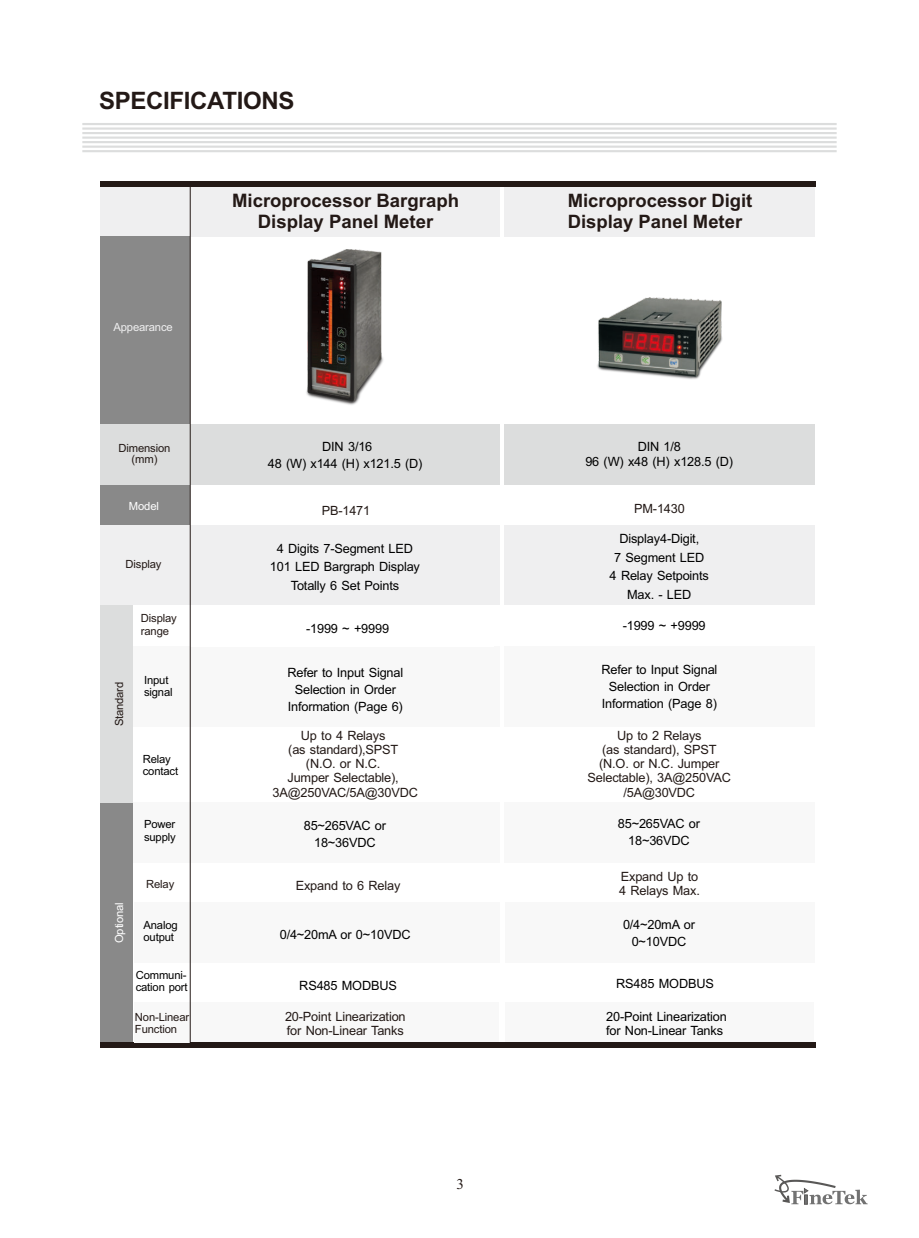
<style>
.page{position:relative;width:919px;height:1238px;background:#fff}
.page>*{position:absolute;margin:0;border:0;box-sizing:border-box;transform-origin:0 0}
.t1{font:700 24px "Arial";letter-spacing:-.015em;color:#231916}
.t2{font:700 18.6px/20.7px "Arial";color:#231916;text-align:center}
.t3{font:700 18.45px/20.5px "Arial";color:#231916}
.t4{font:15px "Times New Roman";color:#231916}
.t5{font:12.75px/17.1px "Arial";letter-spacing:-.015em;color:#000;text-align:center}
.t6{font:12.75px/14.2px "Arial";letter-spacing:-.015em;color:#231916}
.t7{font:11.25px/12.6px "Arial";letter-spacing:-.015em;color:#000}
.t8{font:11.25px/12.6px "Arial";letter-spacing:-.015em;color:#231916}
.t9{font:11.25px "Arial";letter-spacing:-.015em;color:#fff}
.t10{font:11.25px "Arial";letter-spacing:-.015em;color:#efeff0}
</style>
<div class="page">
<div style="left:505px;top:1002px;width:308px;height:40px;background:#f8f8f8"></div>
<div style="left:504px;top:646px;width:311px;height:81px;background:#f8f8f8"></div>
<div style="left:504px;top:802px;width:310px;height:60px;background:#f8f8f8"></div>
<div style="left:505px;top:902px;width:309px;height:60px;background:#f8f8f8"></div>
<div style="left:190px;top:181px;width:310px;height:56px;background:#efeff0"></div>
<div style="left:504px;top:181px;width:311px;height:56px;background:#efeff0"></div>
<div style="left:100px;top:181px;width:90px;height:56px;background:#efeff0"></div>
<div style="left:189px;top:802px;width:311px;height:60px;background:#f8f8f8"></div>
<div style="left:190px;top:1002px;width:309px;height:40px;background:#f8f8f8"></div>
<div style="left:190px;top:902px;width:310px;height:60px;background:#f8f8f8"></div>
<div style="left:189px;top:646px;width:311px;height:81px;background:#f8f8f8"></div>
<div style="left:190px;top:526px;width:310px;height:79px;background:#efeff0"></div>
<div style="left:190px;top:425px;width:310px;height:60px;background:#dcdddd"></div>
<div style="left:504px;top:526px;width:310px;height:79px;background:#efeff0"></div>
<div style="left:504px;top:425px;width:310px;height:60px;background:#dcdddd"></div>
<div style="left:101px;top:236px;width:89px;height:290px;background:#898989"></div>
<div style="left:101px;top:526px;width:89px;height:79px;background:#efeff0"></div>
<div style="left:101px;top:425px;width:89px;height:60px;background:#dcdddd"></div>
<div style="left:133px;top:802px;width:56px;height:60px;background:#f8f8f8"></div>
<div style="left:133px;top:646px;width:56px;height:81px;background:#f8f8f8"></div>
<div style="left:100px;top:802px;width:33px;height:240px;background:#898989"></div>
<div style="left:100px;top:605px;width:33px;height:197px;background:#dcdddd"></div>
<div style="left:100px;top:181px;width:715px;height:5px;background:#231916"></div>
<hr style="left:82px;top:123px;width:754px;height:2px;background:#dcdddd">
<hr style="left:82px;top:127px;width:754px;height:3px;background:#dcdddd">
<hr style="left:82px;top:132px;width:754px;height:2px;background:#dcdddd">
<hr style="left:82px;top:136px;width:754px;height:3px;background:#dcdddd">
<hr style="left:82px;top:141px;width:754px;height:2px;background:#dcdddd">
<hr style="left:82px;top:145px;width:754px;height:3px;background:#dcdddd">
<hr style="left:82px;top:150px;width:754px;height:2px;background:#dcdddd">
<img style="left:597px;top:297px;width:126px;height:82px">
<div style="left:100px;top:1042px;width:715px;height:5px;background:#231916"></div>
<div style="left:134px;top:902px;width:56px;height:60px;background:#f8f8f8"></div>
<div style="left:134px;top:1002px;width:55px;height:40px;background:#f8f8f8"></div>
<hr style="left:190px;top:186px;width:1px;height:859px;background:#231916">
<img style="left:306px;top:249px;width:78px;height:156px">
<svg style="left:774px;top:1174px;width:93px;height:30px"></svg>
<h1 class="t1" style="left:99px;top:91px;width:197px">SPECIFICATIONS</h1>
<p class="t10" style="left:113px;top:323px;width:61px">Appearance</p>
<p class="t8" style="left:118px;top:444px;width:53px;line-height:10.5px;text-align:center">Dimension (mm)</p>
<p class="t9" style="left:129px;top:501px;width:32px">Model</p>
<p class="t8" style="left:125px;top:558px;width:37px">Display</p>
<p class="t8" style="left:114px;top:726px;width:46px;rotate:-90deg">Standard</p>
<p class="t8" style="left:141px;top:613px;width:37px">Display range</p>
<p class="t7" style="left:144px;top:674px;width:30px">Input signal</p>
<p class="t7" style="left:143px;top:753px;width:37px">Relay contact</p>
<p class="t7" style="left:144px;top:818px;width:33px">Power supply</p>
<p class="t9" style="left:115px;top:943px;width:42px;rotate:-90deg">Optional</p>
<p class="t8" style="left:146px;top:878px;width:30px">Relay</p>
<p class="t7" style="left:143px;top:919px;width:36px">Analog output</p>
<p class="t7" style="left:136px;top:969px;width:53px">Communi&shy;cation port</p>
<p class="t8" style="left:135px;top:1011px;width:56px">Non-Linear<br>Function</p>
<h2 class="t2" style="left:232px;top:192px;width:228px">Microprocessor Bargraph<br>Display Panel Meter</h2>
<p class="t5" style="left:268px;top:439px;width:156px">DIN 3/16<br>48 (W) x144 (H) x121.5 (D)</p>
<p class="t6" style="left:322px;top:504px;width:50px">PB-1471</p>
<p class="t5" style="left:270px;top:540px;width:151px;line-height:18.5px">4 Digits 7-Segment LED<br>101 LED Bargraph Display<br>Totally 6 Set Points</p>
<p class="t5" style="left:306px;top:620px;width:84px">-1999 ~ +9999</p>
<p class="t5" style="left:287px;top:665px;width:117px">Refer to Input Signal<br>Selection in Order<br>Information (Page 6)</p>
<p class="t6" style="left:272px;top:729px;width:147px;text-align:center">Up to 4 Relays<br>(as standard),SPST<br>(N.O. or N.C.<br>Jumper Selectable),<br>3A@250VAC/5A@30VDC</p>
<p class="t5" style="left:304px;top:817px;width:84px">85~265VAC or<br>18~36VDC</p>
<p class="t6" style="left:296px;top:879px;width:106px">Expand to 6 Relay</p>
<p class="t5" style="left:280px;top:927px;width:132px">0/4~20mA or 0~10VDC</p>
<p class="t5" style="left:299px;top:978px;width:99px">RS485 MODBUS</p>
<p class="t6" style="left:285px;top:1010px;width:122px">20-Point Linearization for Non-Linear Tanks</p>
<p class="t4" style="left:456px;top:1177px;width:9px">3</p>
<h3 class="t3" style="left:567px;top:192px;width:186px">Microprocessor Digit<br>Display Panel Meter</h3>
<p class="t5" style="left:585px;top:441px;width:149px;line-height:14.2px">DIN 1/8<br>96 (W) x48 (H) x128.5 (D)</p>
<p class="t6" style="left:634px;top:502px;width:52px">PM-1430</p>
<p class="t5" style="left:609px;top:530px;width:101px;line-height:18.5px">Display4-Digit,<br>7 Segment LED<br>4 Relay Setpoints<br>Max. - LED</p>
<p class="t5" style="left:622px;top:618px;width:84px">-1999 ~ +9999</p>
<p class="t5" style="left:601px;top:662px;width:117px">Refer to Input Signal<br>Selection in Order<br>Information (Page 8)</p>
<p class="t6" style="left:587px;top:729px;width:145px;text-align:center">Up to 2 Relays<br>(as standard), SPST (N.O. or N.C. Jumper<br>Selectable), 3A@250VAC /5A@30VDC</p>
<p class="t5" style="left:618px;top:816px;width:84px">85~265VAC or<br>18~36VDC</p>
<p class="t6" style="left:619px;top:870px;width:82px">Expand Up to<br>4 Relays Max.</p>
<p class="t5" style="left:623px;top:916px;width:73px">0/4~20mA or<br>0~10VDC</p>
<p class="t5" style="left:616px;top:975px;width:99px">RS485 MODBUS</p>
<p class="t5" style="left:606px;top:1010px;width:122px;line-height:14.2px;text-align:left">20-Point Linearization for Non-Linear Tanks</p>
</div>
